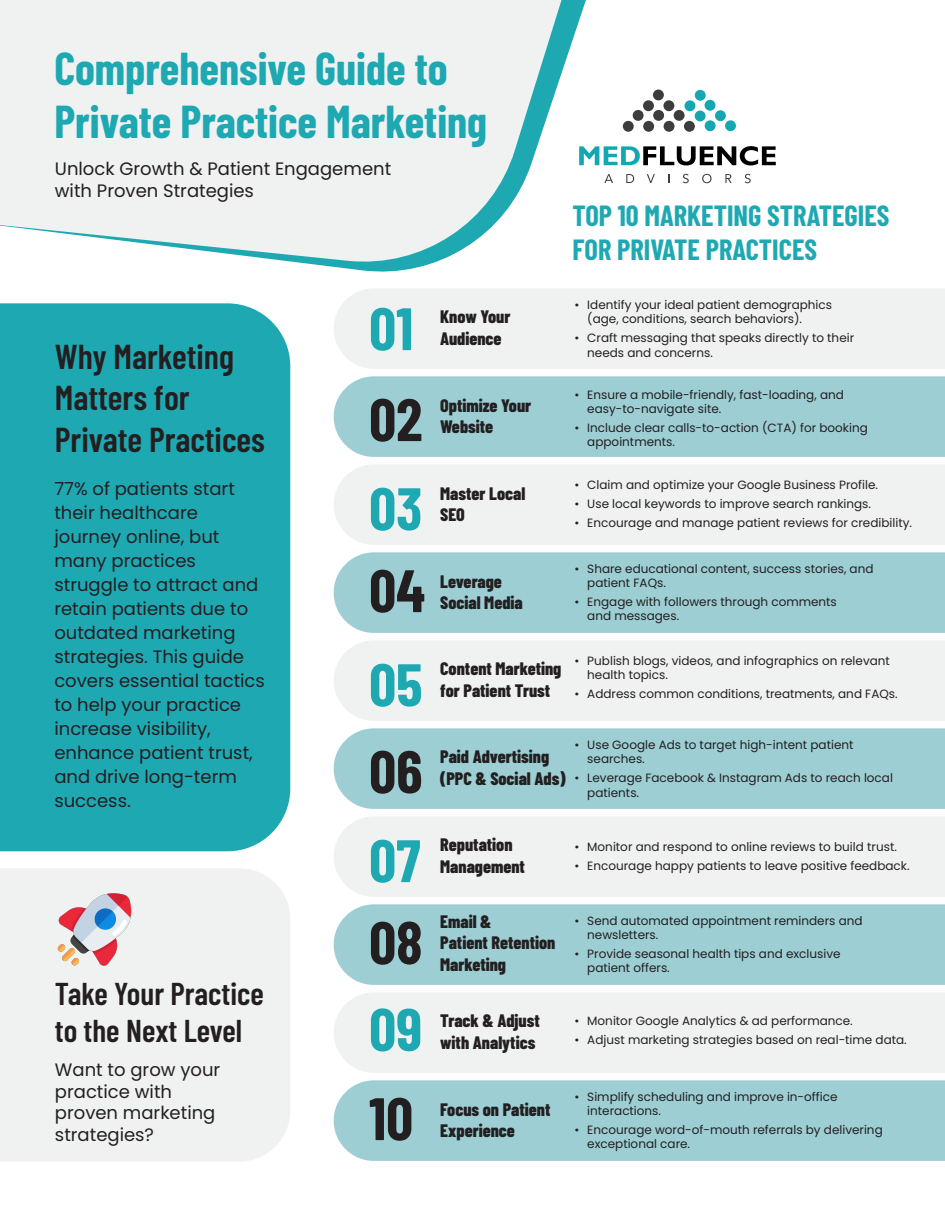
<style>
.page{position:relative;width:945px;height:1215px;background:#fff}
.page>*{position:absolute;margin:0;border:0;box-sizing:border-box;transform-origin:0 0}
.t1{font:700 59.7px "Barlow Condensed";color:#1ea9b2}
.t2{font:700 59.7px "Barlow Condensed";color:#231f20}
.t3{font:700 45px/52.5px "Barlow Condensed";color:#1ea9b2}
.t4{font:600 34.5px/41.4px "Barlow Condensed";color:#231f20}
.t5{font:600 31.5px/37.8px "Barlow Condensed";color:#231f20}
.t6{font:700 28.5px/34.2px "Barlow Condensed";color:#1ea9b2}
.t7{font:18px/24px "Poppins";color:#231f20}
.t8{font:800 18px/21.6px "Barlow Condensed";color:#231f20}
.t9{font:12px/14.4px "Poppins";color:#231f20}
</style>
<div class="page">
<svg style="left:0;top:0;width:701px;height:268px;fill:#f0f1f1"></svg>
<div style="left:0;top:303px;width:290px;height:548px;background:#1ea9b2"></div>
<div style="left:0;top:868px;width:290px;height:293px;background:#f0f1f1"></div>
<div style="left:653px;top:90px;width:11px;height:10px;background:#3d3d3d;border-radius:50%"></div>
<div style="left:653px;top:110px;width:11px;height:11px;background:#3d3d3d;border-radius:50%"></div>
<div style="left:633px;top:110px;width:11px;height:11px;background:#3d3d3d;border-radius:50%"></div>
<div style="left:674px;top:110px;width:11px;height:11px;background:#3d3d3d;border-radius:50%"></div>
<div style="left:663px;top:100px;width:11px;height:11px;background:#3d3d3d;border-radius:50%"></div>
<div style="left:643px;top:100px;width:11px;height:11px;background:#3d3d3d;border-radius:50%"></div>
<div style="left:664px;top:121px;width:10px;height:11px;background:#3d3d3d;border-radius:50%"></div>
<div style="left:643px;top:121px;width:11px;height:11px;background:#3d3d3d;border-radius:50%"></div>
<div style="left:623px;top:121px;width:11px;height:11px;background:#3d3d3d;border-radius:50%"></div>
<div style="left:684px;top:121px;width:11px;height:11px;background:#3d3d3d;border-radius:50%"></div>
<div style="left:695px;top:90px;width:11px;height:11px;background:#15a7b1;border-radius:50%"></div>
<div style="left:705px;top:100px;width:10px;height:11px;background:#15a7b1;border-radius:50%"></div>
<div style="left:715px;top:110px;width:11px;height:11px;background:#15a7b1;border-radius:50%"></div>
<div style="left:725px;top:120px;width:11px;height:11px;background:#15a7b1;border-radius:50%"></div>
<div style="left:705px;top:120px;width:11px;height:11px;background:#15a7b1;border-radius:50%"></div>
<div style="left:695px;top:111px;width:11px;height:10px;background:#15a7b1;border-radius:50%"></div>
<div style="left:684px;top:100px;width:11px;height:11px;background:#15a7b1;border-radius:50%"></div>
<svg style="left:604px;top:174px;width:9px;height:9px"></svg>
<svg style="left:626px;top:174px;width:8px;height:9px"></svg>
<svg style="left:647px;top:174px;width:8px;height:9px"></svg>
<svg style="left:683px;top:174px;width:6px;height:9px"></svg>
<svg style="left:702px;top:174px;width:10px;height:9px"></svg>
<svg style="left:725px;top:174px;width:7px;height:9px"></svg>
<svg style="left:745px;top:174px;width:6px;height:9px"></svg>
<svg style="left:579px;top:146px;width:197px;height:19px"></svg>
<div style="left:334px;top:289px;width:611px;height:80px;background:#f0f1f1"></div>
<div style="left:334px;top:376px;width:611px;height:81px;background:#9cced4"></div>
<div style="left:334px;top:465px;width:611px;height:80px;background:#f0f1f1"></div>
<div style="left:334px;top:641px;width:611px;height:80px;background:#f0f1f1"></div>
<div style="left:334px;top:552px;width:611px;height:81px;background:#9cced4"></div>
<div style="left:334px;top:728px;width:611px;height:81px;background:#9cced4"></div>
<div style="left:334px;top:817px;width:611px;height:80px;background:#f0f1f1"></div>
<div style="left:334px;top:993px;width:611px;height:80px;background:#f0f1f1"></div>
<div style="left:334px;top:904px;width:611px;height:81px;background:#9cced4"></div>
<div style="left:334px;top:1080px;width:611px;height:81px;background:#9cced4"></div>
<img style="left:56px;top:891px;width:77px;height:77px">
<h2 class="t3" style="left:54px;top:40px;width:434px">Comprehensive Guide to<br>Private Practice Marketing</h2>
<h3 class="t7" style="left:55px;top:158px;width:338px;line-height:21.6px">Unlock Growth &amp; Patient Engagement with Proven Strategies</h3>
<h3 class="t4" style="left:55px;top:334px;width:212px">Why Marketing<br>Matters for<br>Private Practices</h3>
<p class="t7" style="left:54px;top:476px;width:212px">77% of patients start their healthcare journey online, but many practices struggle to attract and retain patients due to outdated marketing strategies. This guide covers essential tactics to help your practice increase visibility, enhance patient trust, and drive long-term success.</p>
<h3 class="t5" style="left:55px;top:972px;width:211px">Take Your Practice to the Next Level</h3>
<h3 class="t7" style="left:55px;top:1059px;width:167px;line-height:21.6px">Want to grow your practice with proven marketing strategies?</h3>
<h1 class="t1" style="left:369px;top:286px;width:46px">01</h1>
<h1 class="t2" style="left:369px;top:377px;width:55px">02</h1>
<h1 class="t1" style="left:369px;top:466px;width:55px">03</h1>
<h1 class="t2" style="left:369px;top:548px;width:58px">04</h1>
<h1 class="t1" style="left:369px;top:642px;width:55px">05</h1>
<h1 class="t2" style="left:369px;top:729px;width:55px">06</h1>
<h1 class="t1" style="left:369px;top:818px;width:53px">07</h1>
<h1 class="t2" style="left:369px;top:900px;width:55px">08</h1>
<h1 class="t1" style="left:369px;top:987px;width:55px">09</h1>
<h1 class="t2" style="left:369px;top:1076px;width:46px">10</h1>
<h3 class="t8" style="left:440px;top:305px;width:72px">Know Your</h3>
<h3 class="t8" style="left:440px;top:327px;width:63px">Audience</h3>
<h3 class="t8" style="left:440px;top:393px;width:93px">Optimize Your</h3>
<h3 class="t8" style="left:440px;top:415px;width:55px">Website</h3>
<h3 class="t8" style="left:440px;top:482px;width:87px">Master Local</h3>
<h3 class="t8" style="left:440px;top:503px;width:26px">SEO</h3>
<h3 class="t6" style="left:573px;top:197px;width:319px">TOP 10 MARKETING STRATEGIES<br>FOR PRIVATE PRACTICES</h3>
<p class="t9" style="left:587px;top:298px;width:246px;text-indent:-13px">• Identify your ideal patient demographics (age, conditions, search behaviors).</p>
<p class="t9" style="left:587px;top:331px;width:268px;text-indent:-13px">• Craft messaging that speaks directly to their needs and concerns.</p>
<p class="t9" style="left:587px;top:387px;width:258px;text-indent:-13px">• Ensure a mobile-friendly, fast-loading, and easy-to-navigate site.</p>
<p class="t9" style="left:587px;top:420px;width:282px;text-indent:-13px">• Include clear calls-to-action (CTA) for booking appointments.</p>
<p class="t9" style="left:575px;top:478px;width:305px">• Claim and optimize your Google Business Profile.</p>
<p class="t9" style="left:575px;top:497px;width:298px">• Use local keywords to improve search rankings.</p>
<p class="t9" style="left:575px;top:516px;width:339px">• Encourage and manage patient reviews for credibility.</p>
<h3 class="t8" style="left:440px;top:570px;width:63px">Leverage</h3>
<h3 class="t8" style="left:440px;top:591px;width:84px">Social Media</h3>
<h3 class="t8" style="left:440px;top:657px;width:123px">Content Marketing</h3>
<h3 class="t8" style="left:440px;top:679px;width:112px">for Patient Trust</h3>
<p class="t9" style="left:587px;top:561px;width:288px;text-indent:-13px">• Share educational content, success stories, and patient FAQs.</p>
<p class="t9" style="left:587px;top:595px;width:251px;text-indent:-13px">• Engage with followers through comments and messages.</p>
<p class="t9" style="left:587px;top:654px;width:304px;text-indent:-13px">• Publish blogs, videos, and infographics on relevant health topics.</p>
<p class="t9" style="left:575px;top:687px;width:325px">• Address common conditions, treatments, and FAQs.</p>
<h3 class="t8" style="left:440px;top:745px;width:111px">Paid Advertising</h3>
<h3 class="t8" style="left:440px;top:766px;width:127px">(PPC &amp; Social Ads)</h3>
<p class="t9" style="left:587px;top:738px;width:268px;text-indent:-13px">• Use Google Ads to target high-intent patient searches.</p>
<p class="t9" style="left:587px;top:771px;width:307px;text-indent:-13px">• Leverage Facebook &amp; Instagram Ads to reach local patients.</p>
<h3 class="t8" style="left:440px;top:833px;width:74px">Reputation</h3>
<h3 class="t8" style="left:440px;top:855px;width:86px">Management</h3>
<h3 class="t8" style="left:440px;top:910px;width:117px">Email &amp;<br>Patient Retention</h3>
<h3 class="t8" style="left:440px;top:953px;width:67px">Marketing</h3>
<p class="t9" style="left:575px;top:840px;width:324px">• Monitor and respond to online reviews to build trust.</p>
<p class="t9" style="left:575px;top:858px;width:336px">• Encourage happy patients to leave positive feedback.</p>
<p class="t9" style="left:587px;top:913px;width:277px;text-indent:-13px">• Send automated appointment reminders and newsletters.</p>
<p class="t9" style="left:587px;top:947px;width:255px;text-indent:-13px">• Provide seasonal health tips and exclusive patient offers.</p>
<h3 class="t8" style="left:440px;top:1009px;width:101px">Track &amp; Adjust</h3>
<h3 class="t8" style="left:440px;top:1031px;width:97px">with Analytics</h3>
<p class="t9" style="left:575px;top:1014px;width:280px">• Monitor Google Analytics &amp; ad performance.</p>
<p class="t9" style="left:575px;top:1033px;width:334px">• Adjust marketing strategies based on real-time data.</p>
<h3 class="t8" style="left:440px;top:1097px;width:112px">Focus on Patient</h3>
<h3 class="t8" style="left:440px;top:1119px;width:76px">Experience</h3>
<p class="t9" style="left:587px;top:1089px;width:252px;text-indent:-13px">• Simplify scheduling and improve in-office interactions.</p>
<p class="t9" style="left:587px;top:1123px;width:297px;text-indent:-13px">• Encourage word-of-mouth referrals by delivering exceptional care.</p>
</div>
